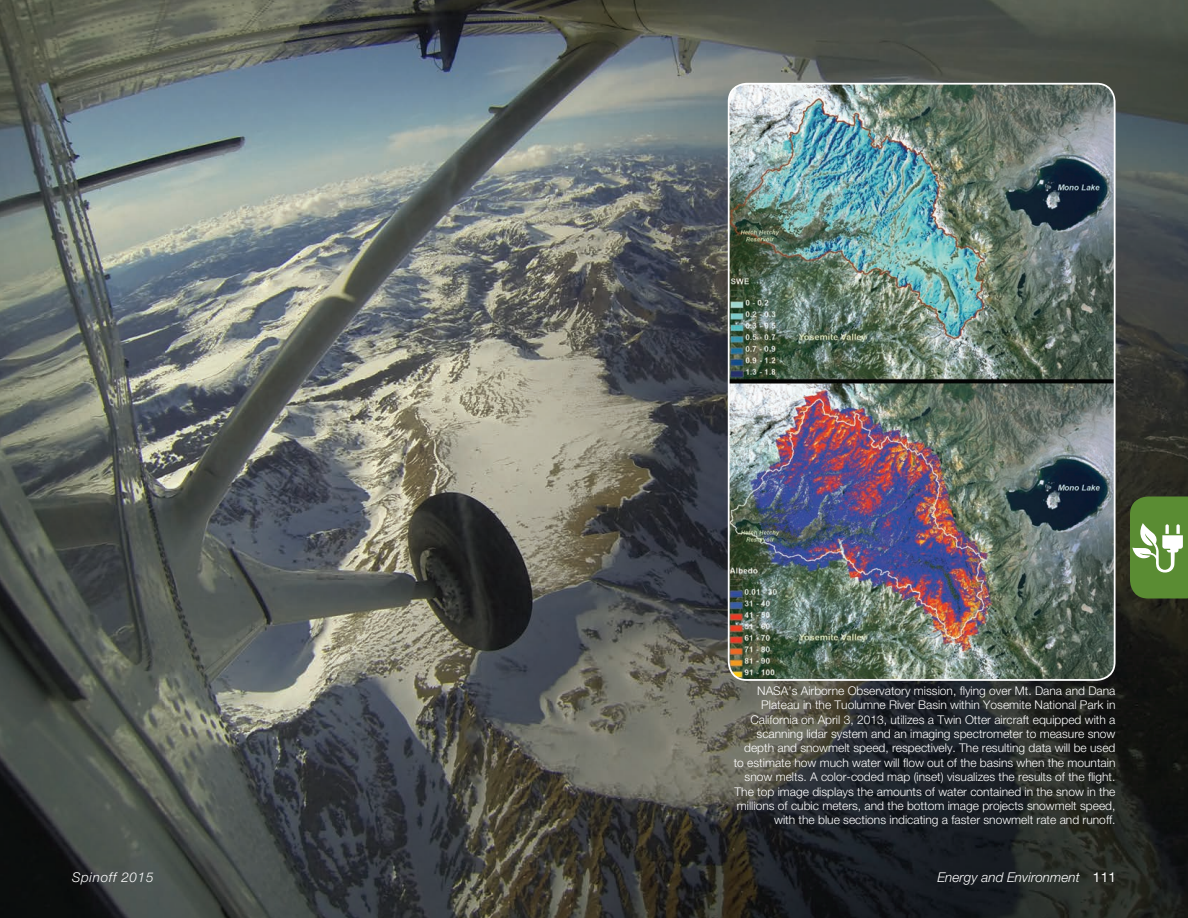
<style>
.page{position:relative;width:1188px;height:918px;background:#fff}
.page>*{position:absolute;margin:0;border:0;box-sizing:border-box;transform-origin:0 0}
.t1{font:italic 300 13.5px "Helvetica Neue";letter-spacing:.005em;color:#fff}
.t2{font:italic 300 13.5px "Helvetica Neue";letter-spacing:.05em;color:#fff}
.t3{font:300 12px/14.4px "Helvetica Neue";color:#fff;text-align:right}
.s1{font-weight:400;font-style:normal}
</style>
<div class="page">
<img style="left:0;top:0;width:1188px;height:918px">
<img style="left:729px;top:84px;width:386px;height:596px">
<div style="left:728px;top:83px;width:388px;height:598px;border:2px solid #fff;border-radius:18px"></div>
<svg style="left:1130px;top:496px;width:58px;height:102px;background:#719a51"></svg>
<p class="t3" style="left:734px;top:683px;width:383px">NASA’s Airborne Observatory mission, flying over Mt. Dana and Dana Plateau in the Tuolumne River Basin within Yosemite National Park in California on April 3, 2013, utilizes a Twin Otter aircraft equipped with a scanning lidar system and an imaging spectrometer to measure snow depth and snowmelt speed, respectively. The resulting data will be used to estimate how much water will flow out of the basins when the mountain snow melts. A color-coded map (inset) visualizes the results of the flight.<br>The top image displays the amounts of water contained in the snow in the millions of cubic meters, and the bottom image projects snowmelt speed, with the blue sections indicating a faster snowmelt rate and runoff.</p>
<p class="t2" style="left:72px;top:869px;width:83px">Spinoff 2015</p>
<p class="t1" style="left:937px;top:869px;width:180px">Energy and Environment <span class="s1">111</span></p>
</div>
